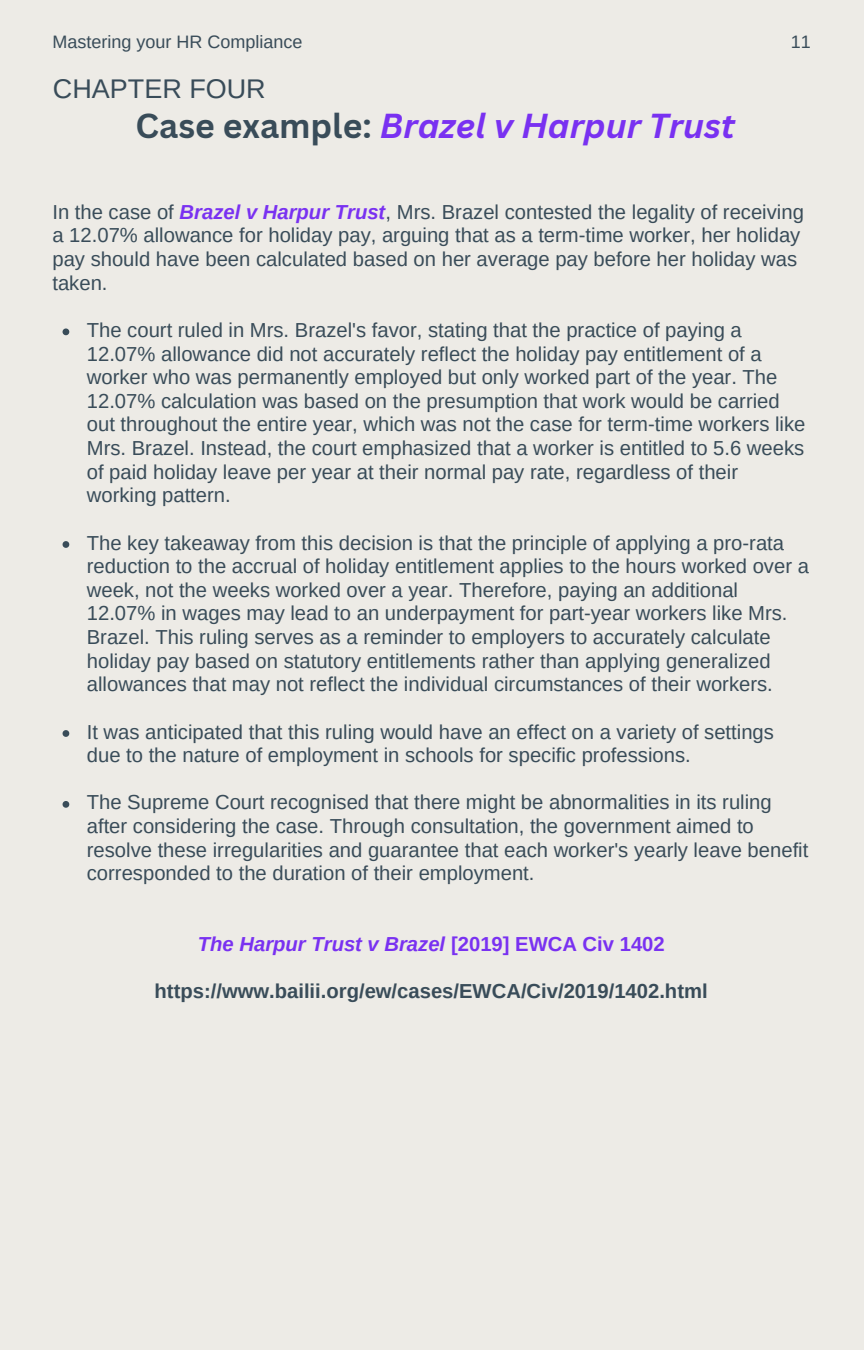
<style>
.page{position:relative;width:864px;height:1350px;background:#edebe6}
.page>*{position:absolute;margin:0;border:0;box-sizing:border-box;transform-origin:0 0}
.t1{font:italic 700 33.75px "Canva Sans";color:#7931f1}
.t2{font:27px "Arimo";color:#394c59}
.t3{font:20.25px/23.6px "Arimo";color:#394c59}
.t4{font:700 20.25px "Arimo";color:#394c59}
.t5{font:italic 700 20.25px "Arimo";color:#7931f1}
.t6{font:18px "Arimo";color:#394c59}
.s1{font-style:normal;color:#394c59}
.s2{font-weight:700;font-style:italic;color:#7931f1}
.s3{font-style:normal}
</style>
<div class="page">
<svg style="left:63px;top:328px;width:6px;height:7px"></svg>
<svg style="left:63px;top:541px;width:6px;height:7px"></svg>
<svg style="left:63px;top:730px;width:6px;height:7px"></svg>
<svg style="left:63px;top:801px;width:6px;height:7px"></svg>
<p class="t6" style="left:53px;top:32px;width:251px">Mastering your HR Compliance</p>
<p class="t2" style="left:53px;top:73px;width:214px">CHAPTER FOUR</p>
<h3 class="t1" style="left:136px;top:102px;width:601px"><span class="s1">Case example:</span> Brazel v Harpur Trust</h3>
<p class="t6" style="left:791px;top:32px;width:22px">11</p>
<p class="t3" style="left:52px;top:200px;width:753px">In the case of <span class="s2">Brazel v Harpur Trust</span>, Mrs. Brazel contested the legality of receiving a 12.07% allowance for holiday pay, arguing that as a term-time worker, her holiday pay should have been calculated based on her average pay before her holiday was taken.</p>
<h2 class="t3" style="left:87px;top:318px;width:720px">The court ruled in Mrs. Brazel's favor, stating that the practice of paying a 12.07% allowance did not accurately reflect the holiday pay entitlement of a worker who was permanently employed but only worked part of the year. The 12.07% calculation was based on the presumption that work would be carried out throughout the entire year, which was not the case for term-time workers like Mrs. Brazel. Instead, the court emphasized that a worker is entitled to 5.6 weeks of paid holiday leave per year at their normal pay rate, regardless of their working pattern.</h2>
<h1 class="t3" style="left:87px;top:531px;width:724px">The key takeaway from this decision is that the principle of applying a pro-rata reduction to the accrual of holiday entitlement applies to the hours worked over a week, not the weeks worked over a year. Therefore, paying an additional 12.07% in wages may lead to an underpayment for part-year workers like Mrs.<br>Brazel. This ruling serves as a reminder to employers to accurately calculate holiday pay based on statutory entitlements rather than applying generalized allowances that may not reflect the individual circumstances of their workers.</h1>
<h4 class="t3" style="left:87px;top:720px;width:689px">It was anticipated that this ruling would have an effect on a variety of settings due to the nature of employment in schools for specific professions.</h4>
<p class="t3" style="left:87px;top:791px;width:723px">The Supreme Court recognised that there might be abnormalities in its ruling after considering the case. Through consultation, the government aimed to resolve these irregularities and guarantee that each worker's yearly leave benefit corresponded to the duration of their employment.</p>
<p class="t5" style="left:198px;top:933px;width:468px">The Harpur Trust v Brazel <span class="s3">[2019] EWCA Civ 1402</span></p>
<p class="t4" style="left:155px;top:980px;width:555px">https://www.bailii.org/ew/cases/EWCA/Civ/2019/1402.html</p>
</div>
